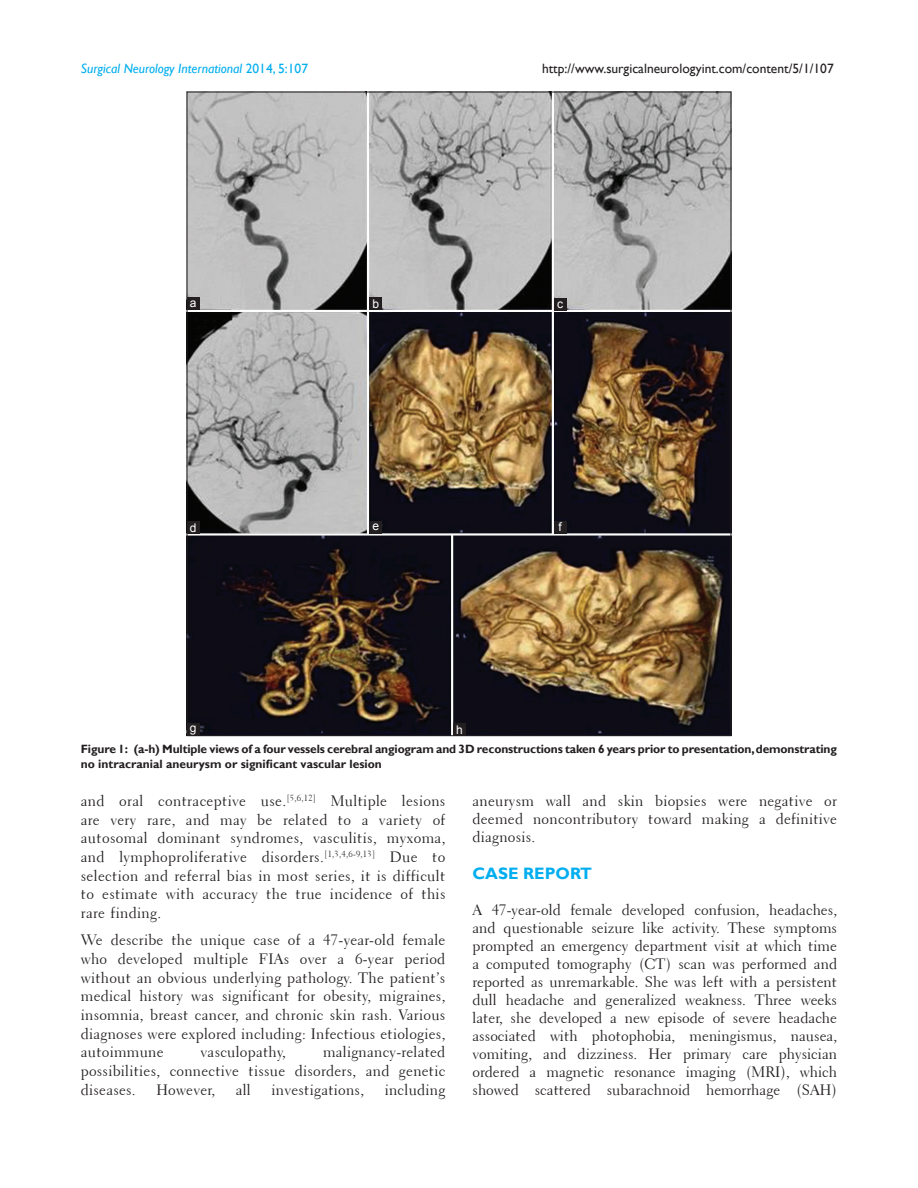
<style>
.page{position:relative;width:918px;height:1188px;background:#fff}
.page>*{position:absolute;margin:0;border:0;box-sizing:border-box;transform-origin:0 0}
.t1{font:700 16.5px "Gill Sans";color:#00aeef}
.TX{font:15px/18.8px "Transitional 521 BT Roman A";letter-spacing:.015em;color:#231f20;text-align:justify}
.t2{font:13.5px "Gill Sans";color:#231f20}
.t3{font:italic 13.5px "Gill Sans";color:#00aeef}
.FGC{font:700 12px/14.4px "Gill Sans";letter-spacing:-.01em;color:#231f20}
.LABEL{font:12px "Arial";color:#fff}
.s1{font-style:normal}
</style>
<div class="page">
<img style="left:189px;top:94px;width:540px;height:640px">
<div style="left:187px;top:723px;width:13px;height:13px;background:#231f20"></div>
<div style="left:369px;top:298px;width:13px;height:12px;background:#231f20"></div>
<div style="left:554px;top:521px;width:12px;height:13px;background:#231f20"></div>
<div style="left:187px;top:298px;width:13px;height:12px;background:#231f20"></div>
<div style="left:370px;top:521px;width:12px;height:13px;background:#231f20"></div>
<div style="left:453px;top:723px;width:13px;height:13px;background:#231f20"></div>
<div style="left:187px;top:521px;width:13px;height:13px;background:#231f20"></div>
<div style="left:554px;top:298px;width:12px;height:12px;background:#231f20"></div>
<p class="t3" style="left:81px;top:61px;width:229px">Surgical Neurology International <span class="s1">2014, 5:107</span></p>
<p class="t2" style="left:542px;top:61px;width:293px">http://www.surgicalneurologyint.com/content/5/1/107</p>
<p class="LABEL" style="left:190px;top:295px;width:8px">a</p>
<p class="LABEL" style="left:372px;top:296px;width:8px">b</p>
<p class="LABEL" style="left:557px;top:296px;width:7px">c</p>
<p class="LABEL" style="left:190px;top:519px;width:8px">d</p>
<p class="LABEL" style="left:373px;top:518px;width:8px">e</p>
<p class="LABEL" style="left:558px;top:519px;width:5px">f</p>
<p class="LABEL" style="left:190px;top:720px;width:8px">g</p>
<p class="LABEL" style="left:456px;top:722px;width:8px">h</p>
<p class="FGC" style="left:81px;top:742px;width:758px">Figure 1: (a-h) Multiple views of a four vessels cerebral angiogram and 3D reconstructions taken 6 years prior to presentation, demonstrating no intracranial aneurysm or significant vascular lesion</p>
<p class="TX" style="left:81px;top:792px;width:366px">and oral contraceptive use.<sup>[5,6,12]</sup> Multiple lesions are very rare, and may be related to a variety of autosomal dominant syndromes, vasculitis, myxoma, and lymphoproliferative disorders.<sup>[1,3,4,6‑9,13]</sup> Due to selection and referral bias in most series, it is difficult to estimate with accuracy the true incidence of this rare finding.</p>
<p class="TX" style="left:81px;top:931px;width:366px">We describe the unique case of a 47‑year‑old female who developed multiple FIAs over a 6‑year period without an obvious underlying pathology. The patient’s medical history was significant for obesity, migraines, insomnia, breast cancer, and chronic skin rash. Various diagnoses were explored including: Infectious etiologies, autoimmune</p>
<p class="TX" style="left:81px;top:1043px;width:366px;text-indent:242px">malignancy‑related possibilities, connective tissue disorders, and genetic diseases.</p>
<p class="TX" style="left:201px;top:1043px;width:87px">vasculopathy,</p>
<p class="TX" style="left:156px;top:1080px;width:60px">However,</p>
<p class="TX" style="left:236px;top:1080px;width:17px">all</p>
<p class="TX" style="left:272px;top:1080px;width:94px">investigations,</p>
<p class="TX" style="left:385px;top:1080px;width:62px">including</p>
<p class="TX" style="left:472px;top:792px;width:366px;line-height:18px">aneurysm wall and skin biopsies were negative or deemed noncontributory toward making a definitive diagnosis.</p>
<h1 class="t1" style="left:472px;top:863px;width:121px">CASE REPORT</h1>
<p class="TX" style="left:472px;top:901px;width:366px;line-height:18px">A 47‑year‑old female developed confusion, headaches, and questionable seizure like activity. These symptoms prompted an emergency department visit at which time a computed tomography (CT) scan was performed and reported as unremarkable. She was left with a persistent dull headache and generalized weakness. Three weeks later, she developed a new episode of severe headache associated with photophobia, meningismus, nausea, vomiting, and dizziness. Her primary care physician ordered a magnetic resonance imaging (MRI), which showed scattered subarachnoid hemorrhage (SAH)</p>
</div>
